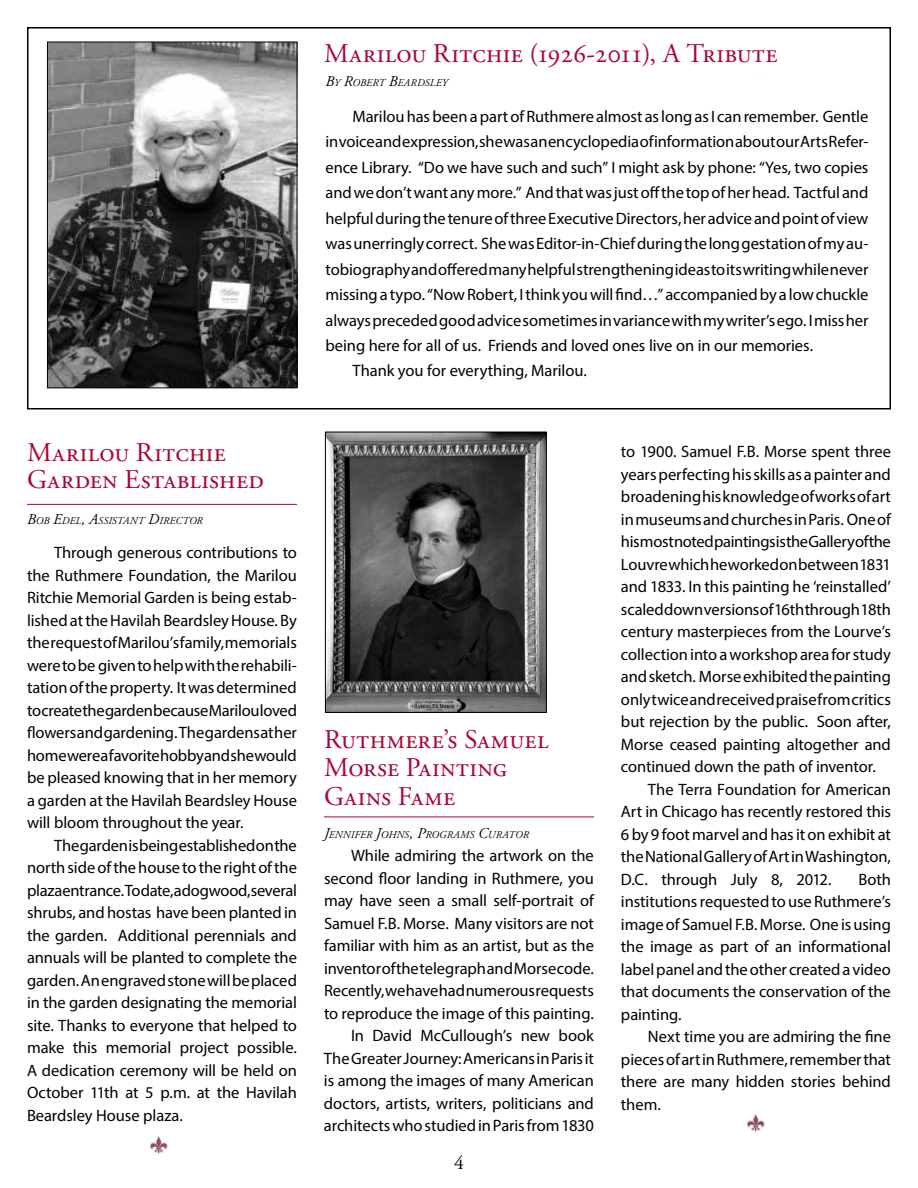
<style>
.page{position:relative;width:918px;height:1188px;background:#fff}
.page>*{position:absolute;margin:0;border:0;box-sizing:border-box;transform-origin:0 0}
.t1{font:27px/28.5px "Adobe Garamond Pro";letter-spacing:.085em;color:#ab0634}
.t2{font:27px "Adobe Garamond Pro";letter-spacing:.035em;color:#ab0634}
.t3{font:19.5px "Adobe Garamond Pro";color:#000}
.t4{font:16.5px/22.5px "Myriad Pro";letter-spacing:-.005em;color:#000;text-align:justify}
.t5{font:16.5px "Myriad Pro";letter-spacing:-.025em;color:#000}
.t6{font:italic 10.5px "Adobe Garamond Pro";letter-spacing:.01em;color:#000}
.s1{font-size:15px}
</style>
<div class="page">
<img style="left:150px;top:1136px;width:17px;height:18px">
<hr style="left:324px;top:817px;width:270px;height:1px;background:#ab0634">
<hr style="left:27px;top:504px;width:270px;height:1px;background:#ab0634">
<div style="left:27px;top:27px;width:864px;height:383px;border:2px solid #000"></div>
<img style="left:49px;top:44px;width:246px;height:342px">
<div style="left:47px;top:42px;width:250px;height:346px;border:1px solid #000"></div>
<img style="left:327px;top:434px;width:218px;height:277px">
<div style="left:325px;top:432px;width:222px;height:281px;border:1px solid #000"></div>
<img style="left:747px;top:1114px;width:17px;height:18px">
<h1 class="t1" style="left:27px;top:440px;width:238px;line-height:27px">Marilou Ritchie<br>Garden Established</h1>
<p class="t6" style="left:27px;top:515px;width:177px"><span class="s1">B</span>OB <span class="s1">E</span>DEL<span class="s1">, A</span>SSISTANT <span class="s1">D</span>IRECTOR</p>
<p class="t4" style="left:27px;top:541px;width:272px;text-indent:27px">Through generous contributions to the Ruthmere Foundation, the Marilou Ritchie Memorial Garden is being estab&shy;lished at the Havilah Beardsley House. By the request of Marilou’s family, memorials were to be given to help with the rehabili&shy;tation of the property. It was determined to create the garden because Marilou loved flowers and gardening. The gardens at her home were a favorite hobby and she would be pleased knowing that in her memory a garden at the Havilah Beardsley House will bloom throughout the year.</p>
<p class="t4" style="left:27px;top:834px;width:271px;text-indent:27px">The garden is being established on the north side of the house to the right of the plaza entrance. To date, a dogwood, several shrubs, and hostas have been planted in the garden. Additional perennials and annuals will be planted to complete the garden. An engraved stone will be placed in the garden designating the memorial site. Thanks to everyone that helped to make this memorial project possible.<br>A dedication ceremony will be held on October 11th at 5 p.m. at the Havilah Beardsley House plaza.</p>
<h1 class="t2" style="left:324px;top:37px;width:455px">Marilou Ritchie (1926-2011), A Tribute</h1>
<p class="t6" style="left:326px;top:76px;width:124px"><span class="s1">B</span>Y <span class="s1">R</span>OBERT <span class="s1">B</span>EARDSLEY</p>
<p class="t4" style="left:352px;top:105px;width:517px">Marilou has been a part of Ruthmere almost as long as I can remember. Gentle</p>
<p class="t4" style="left:326px;top:130px;width:544px">in voice and expression, she was an encyclopedia of information about our Arts Refer-</p>
<p class="t4" style="left:326px;top:156px;width:544px">ence Library. “Do we have such and such” I might ask by phone: “Yes, two copies</p>
<p class="t4" style="left:326px;top:181px;width:544px">and we don’t want any more.” And that was just off the top of her head. Tactful and</p>
<p class="t4" style="left:326px;top:206px;width:544px">helpful during the tenure of three Executive Directors, her advice and point of view</p>
<p class="t4" style="left:326px;top:232px;width:544px">was unerringly correct. She was Editor-in-Chief during the long gestation of my au-</p>
<p class="t4" style="left:326px;top:257px;width:544px">tobiography and offered many helpful strengthening ideas to its writing while never</p>
<p class="t4" style="left:326px;top:283px;width:544px">missing a typo. “Now Robert, I think you will find…” accompanied by a low chuckle</p>
<p class="t4" style="left:326px;top:308px;width:544px">always preceded good advice sometimes in variance with my writer’s ego. I miss her</p>
<p class="t4" style="left:326px;top:334px;width:489px">being here for all of us. Friends and loved ones live on in our memories.</p>
<p class="t4" style="left:352px;top:359px;width:236px">Thank you for everything, Marilou.</p>
<h1 class="t1" style="left:324px;top:726px;width:221px">Ruthmere’s Samuel<br>Morse Painting<br>Gains Fame</h1>
<p class="t6" style="left:324px;top:828px;width:206px"><span class="s1">J</span>ENNIFER <span class="s1">J</span>OHNS<span class="s1">, P</span>ROGRAMS <span class="s1">C</span>URATOR</p>
<p class="t4" style="left:324px;top:844px;width:272px;text-align:right">While admiring the artwork on the second floor landing in Ruthmere, you may have seen a small self-portrait of Samuel F.B. Morse. Many visitors are not familiar with him as an artist, but as the inventor of the telegraph and Morse code.<br>Recently, we have had numerous requests to reproduce the image of this painting.<br>In David McCullough’s new book The Greater Journey: Americans in Paris it is among the images of many American doctors, artists, writers, politicians and architects who studied in Paris from 1830</p>
<p class="t3" style="left:454px;top:1151px;width:11px">4</p>
<p class="t4" style="left:621px;top:440px;width:271px">to 1900. Samuel F.B. Morse spent three</p>
<p class="t4" style="left:621px;top:462px;width:271px">years perfecting his skills as a painter and</p>
<p class="t4" style="left:621px;top:485px;width:271px">broadening his knowledge of works of art</p>
<p class="t4" style="left:621px;top:508px;width:271px">in museums and churches in Paris. One of</p>
<p class="t5" style="left:621px;top:531px;width:271px">his most noted paintings is the Gallery of the</p>
<p class="t4" style="left:621px;top:553px;width:271px">Louvre which he worked on between 1831</p>
<p class="t4" style="left:621px;top:575px;width:271px">and 1833. In this painting he ‘reinstalled’</p>
<p class="t4" style="left:621px;top:598px;width:271px">scaled down versions of 16th through 18th</p>
<p class="t4" style="left:621px;top:620px;width:272px">century masterpieces from the Lourve’s</p>
<p class="t4" style="left:621px;top:643px;width:271px">collection into a workshop area for study</p>
<p class="t4" style="left:621px;top:665px;width:271px">and sketch. Morse exhibited the painting</p>
<p class="t4" style="left:621px;top:688px;width:271px">only twice and received praise from critics</p>
<p class="t4" style="left:621px;top:710px;width:271px">but rejection by the public. Soon after,</p>
<p class="t4" style="left:621px;top:733px;width:271px">Morse ceased painting altogether and</p>
<p class="t4" style="left:621px;top:755px;width:256px">continued down the path of inventor.</p>
<p class="t4" style="left:648px;top:778px;width:244px">The Terra Foundation for American</p>
<p class="t4" style="left:621px;top:800px;width:271px">Art in Chicago has recently restored this</p>
<p class="t4" style="left:621px;top:823px;width:271px">6 by 9 foot marvel and has it on exhibit at</p>
<p class="t4" style="left:621px;top:845px;width:271px">the National Gallery of Art in Washington,</p>
<p class="t4" style="left:621px;top:868px;width:212px">D.C. through July 8, 2012.</p>
<p class="t4" style="left:621px;top:868px;width:272px;text-indent:238px">Both institutions requested to use Ruthmere’s image of Samuel F.B. Morse. One is using the image as part of an informational label panel and the other created a video that documents the conservation of the painting.</p>
<p class="t4" style="left:621px;top:1025px;width:272px;text-indent:27px">Next time you are admiring the fine pieces of art in Ruthmere, remember that there are many hidden stories behind them.</p>
</div>
